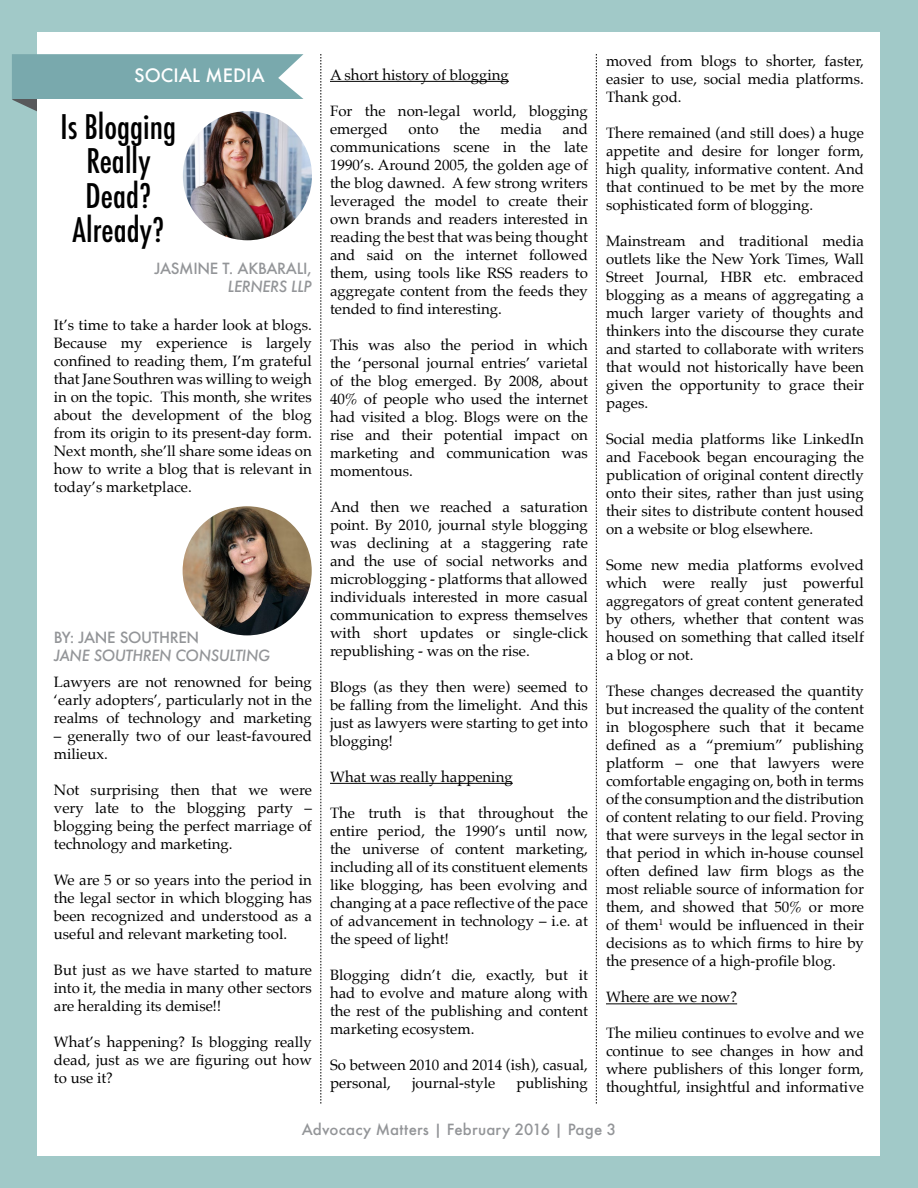
<style>
.page{position:relative;width:918px;height:1188px;background:#a1c9c8}
.page>*{position:absolute;margin:0;border:0;box-sizing:border-box;transform-origin:0 0}
.t1{font:500 condensed 33px/34.5px "Futura";color:#000;text-align:center}
.t2{font:500 18px "Futura";color:#fff}
.t3{font:15px/18px "Palatino";color:#000;text-align:justify}
.t4{font:500 15px "Futura";letter-spacing:.015em;color:#939598}
.t5{font:500 15px "Futura";letter-spacing:-.02em;color:#939598}
.t6{font:italic 500 15px "Futura";letter-spacing:-.02em;color:#939598}
</style>
<div class="page">
<div style="left:38px;top:32px;width:842px;height:1124px;background:#fff"></div>
<svg style="left:12px;top:54px;width:291px;height:58px"></svg>
<svg style="left:321px;top:54px;width:1px;height:1050px"></svg>
<svg style="left:596px;top:54px;width:1px;height:1050px"></svg>
<hr style="left:330px;top:81px;width:179px;height:1px;background:#000">
<hr style="left:330px;top:783px;width:183px;height:1px;background:#000">
<hr style="left:606px;top:1003px;width:131px;height:1px;background:#000">
<img style="left:183px;top:506px;width:129px;height:129px;border-radius:65px">
<img style="left:183px;top:111px;width:129px;height:129px;border-radius:65px">
<p class="t2" style="left:134px;top:63px;width:132px">SOCIAL MEDIA</p>
<h1 class="t1" style="left:61px;top:109px;width:117px">Is Blogging<br>Really<br>Dead?<br>Already?</h1>
<p class="t5" style="left:155px;top:258px;width:159px">JASMINE T. AKBARALI,</p>
<p class="t6" style="left:228px;top:276px;width:85px">LERNERS LLP</p>
<p class="t3" style="left:54px;top:315px;width:260px">It’s time to take a harder look at blogs.<br>Because my experience is largely confined to reading them, I’m grateful that Jane Southren was willing to weigh in on the topic. This month, she writes about the development of the blog from its origin to its present-day form.<br>Next month, she’ll share some ideas on how to write a blog that is relevant in today’s marketplace.</p>
<p class="t5" style="left:54px;top:627px;width:147px">BY: JANE SOUTHREN</p>
<p class="t6" style="left:54px;top:645px;width:218px">JANE SOUTHREN CONSULTING</p>
<p class="t3" style="left:54px;top:673px;width:260px">Lawyers are not renowned for being ‘early adopters’, particularly not in the realms of technology and marketing</p>
<p class="t3" style="left:54px;top:727px;width:260px">– generally two of our least-favoured milieux.</p>
<p class="t3" style="left:54px;top:781px;width:260px">Not surprising then that we were very late to the blogging party – blogging being the perfect marriage of technology and marketing.</p>
<p class="t3" style="left:54px;top:871px;width:260px">We are 5 or so years into the period in the legal sector in which blogging has been recognized and understood as a useful and relevant marketing tool.</p>
<p class="t3" style="left:54px;top:961px;width:260px">But just as we have started to mature into it, the media in many other sectors are heralding its demise!!</p>
<p class="t3" style="left:54px;top:1033px;width:259px">What’s happening? Is blogging really dead, just as we are figuring out how to use it?</p>
<p class="t3" style="left:330px;top:66px;width:180px">A short history of blogging</p>
<p class="t3" style="left:330px;top:102px;width:259px">For the non-legal world, blogging emerged</p>
<p class="t3" style="left:409px;top:120px;width:31px">onto</p>
<p class="t3" style="left:459px;top:120px;width:22px">the</p>
<p class="t3" style="left:501px;top:120px;width:43px">media</p>
<p class="t3" style="left:330px;top:120px;width:260px;text-indent:233px">and communications scene in the late 1990’s. Around 2005, the golden age of the blog dawned. A few strong writers leveraged the model to create their own brands and readers interested in reading the best that was being thought and said on the internet followed them, using tools like RSS readers to aggregate content from the feeds they tended to find interesting.</p>
<p class="t3" style="left:330px;top:336px;width:260px">This was also the period in which the ‘personal journal entries’ varietal of the blog emerged. By 2008, about 40% of people who used the internet had visited a blog. Blogs were on the rise and their potential impact on marketing and communication was momentous.</p>
<p class="t3" style="left:330px;top:498px;width:260px">And then we reached a saturation point. By 2010, journal style blogging was declining at a staggering rate and the use of social networks and microblogging - platforms that allowed individuals interested in more casual communication to express themselves with short updates or single-click republishing - was on the rise.</p>
<p class="t3" style="left:330px;top:678px;width:260px">Blogs (as they then were) seemed to be falling from the limelight. And this just as lawyers were starting to get into blogging!</p>
<p class="t3" style="left:330px;top:768px;width:184px">What was really happening</p>
<p class="t3" style="left:330px;top:804px;width:260px">The truth is that throughout the entire period, the 1990’s until now, the universe of content marketing, including all of its constituent elements like blogging, has been evolving and changing at a pace reflective of the pace of advancement in technology – i.e. at the speed of light!</p>
<p class="t3" style="left:330px;top:966px;width:260px">Blogging didn’t die, exactly, but it had to evolve and mature along with the rest of the publishing and content marketing ecosystem.</p>
<p class="t3" style="left:330px;top:1056px;width:260px">So between 2010 and 2014 (ish), casual, personal,</p>
<p class="t3" style="left:412px;top:1074px;width:85px">journal-style</p>
<p class="t3" style="left:516px;top:1074px;width:73px">publishing</p>
<p class="t3" style="left:606px;top:52px;width:260px">moved from blogs to shorter, faster, easier to use, social media platforms.<br>Thank god.</p>
<p class="t3" style="left:606px;top:124px;width:260px">There remained (and still does) a huge appetite and desire for longer form, high quality, informative content. And that continued to be met by the more sophisticated form of blogging.</p>
<p class="t3" style="left:606px;top:232px;width:260px">Mainstream and traditional media outlets like the New York Times, Wall Street Journal, HBR etc. embraced blogging as a means of aggregating a much larger variety of thoughts and thinkers into the discourse they curate and started to collaborate with writers that would not historically have been given the opportunity to grace their pages.</p>
<p class="t3" style="left:606px;top:430px;width:260px">Social media platforms like LinkedIn and Facebook began encouraging the publication of original content directly onto their sites, rather than just using their sites to distribute content housed on a website or blog elsewhere.</p>
<p class="t3" style="left:606px;top:556px;width:260px">Some new media platforms evolved which were really just powerful aggregators of great content generated by others, whether that content was housed on something that called itself a blog or not.</p>
<p class="t3" style="left:606px;top:682px;width:260px">These changes decreased the quantity but increased the quality of the content in blogosphere such that it became defined as a “premium” publishing platform – one that lawyers were comfortable engaging on, both in terms of the consumption and the distribution of content relating to our field. Proving that were surveys in the legal sector in that period in which in-house counsel often defined law firm blogs as the most reliable source of information for them, and showed that 50% or more of them<sup>1</sup> would be influenced in their decisions as to which firms to hire by the presence of a high-profile blog.</p>
<p class="t3" style="left:606px;top:988px;width:133px">Where are we now?</p>
<p class="t3" style="left:606px;top:1024px;width:260px">The milieu continues to evolve and we continue to see changes in how and where publishers of this longer form, thoughtful, insightful and informative</p>
<p class="t4" style="left:302px;top:1119px;width:316px">Advocacy Matters | February 2016 | Page 3</p>
</div>
